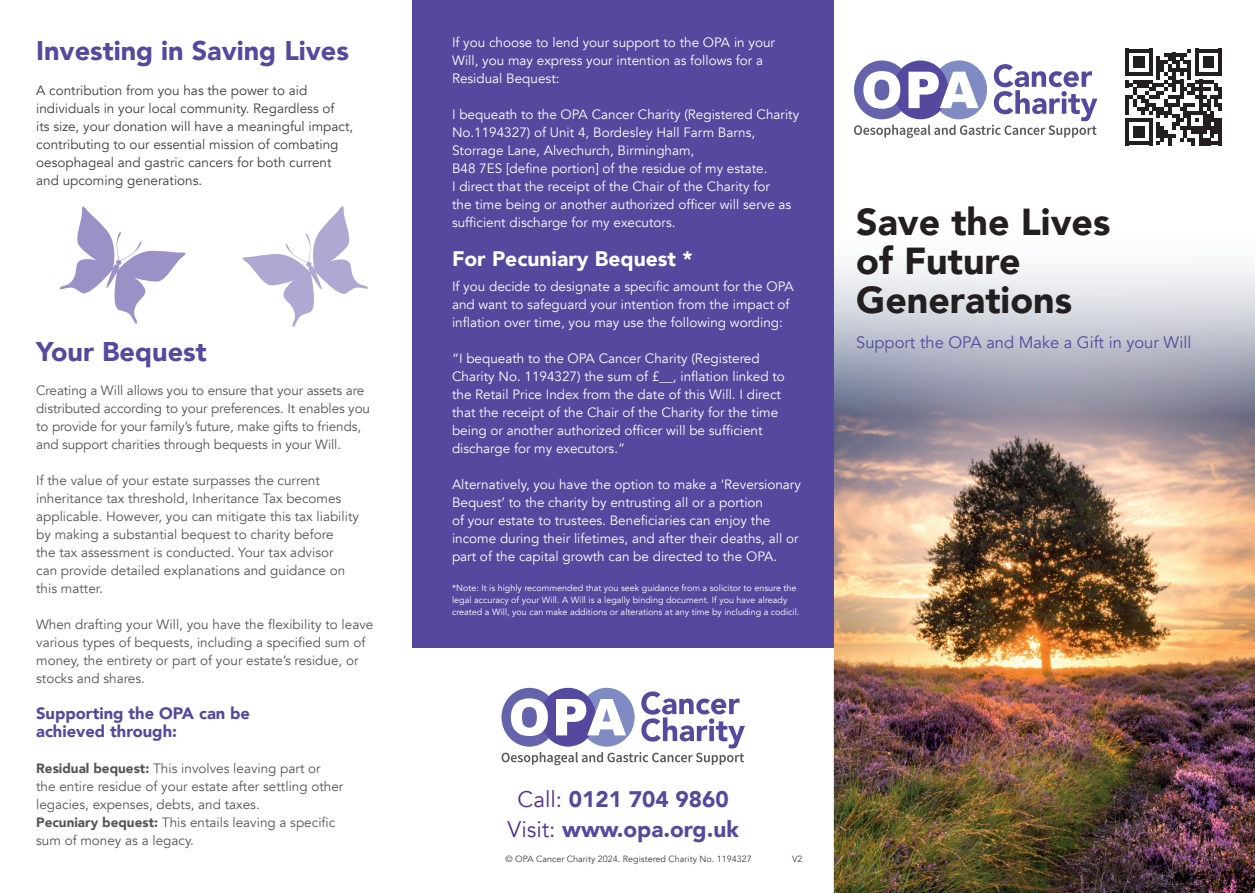
<style>
.page{position:relative;width:1255px;height:893px;background:#fff}
.page>*{position:absolute;margin:0;border:0;box-sizing:border-box;transform-origin:0 0}
.t1{font:900 37.5px/39px "Avenir";color:#231f20}
.t2{font:900 27px "Avenir";color:#54499e}
.t3{font:900 22.5px/30px "Avenir";color:#54499e;text-align:center}
.t4{font:900 21px "Avenir";color:#fff}
.t5{font:900 16.5px/18px "Avenir";color:#54499e}
.t6{font:16.5px "Avenir";color:#54499e}
.t7{font:13.5px/18px "Avenir";color:#fff}
.t8{font:13.5px/18px "Avenir";color:#545557}
.t9{font:13.5px/18px "Avenir";color:#3e3e3f}
.t10{font:9px/12px "Avenir";color:#fff}
.t11{font:9px "Avenir";color:#3e3e3f}
.s1{font-weight:900}
.s2{font-weight:400;color:#542e91}
</style>
<div class="page">
<img style="left:833px;top:224px;width:421px;height:669px">
<div style="left:412px;top:0;width:421px;height:648px;background:#54499e"></div>
<svg style="left:1125px;top:49px;width:97px;height:96px"></svg>
<svg style="left:242px;top:206px;width:126px;height:121px"></svg>
<svg style="left:59px;top:206px;width:127px;height:118px"></svg>
<svg style="left:501px;top:688px;width:244px;height:77px"></svg>
<svg style="left:854px;top:60px;width:243px;height:78px"></svg>
<h2 class="t2" style="left:36px;top:28px;width:314px">Investing in Saving Lives</h2>
<p class="t9" style="left:36px;top:81px;width:318px">A contribution from you has the power to aid individuals in your local community. Regardless of<br>its size, your donation will have a meaningful impact, contributing to our essential mission of combating oesophageal and gastric cancers for both current and upcoming generations.</p>
<h2 class="t2" style="left:36px;top:328px;width:172px">Your Bequest</h2>
<p class="t8" style="left:36px;top:382px;width:335px">Creating a Will allows you to ensure that your assets are distributed according to your preferences. It enables you to provide for your family’s future, make gifts to friends, and support charities through bequests in your Will.</p>
<p class="t8" style="left:36px;top:472px;width:324px">If the value of your estate surpasses the current inheritance tax threshold, Inheritance Tax becomes applicable. However, you can mitigate this tax liability by making a substantial bequest to charity before<br>the tax assessment is conducted. Your tax advisor<br>can provide detailed explanations and guidance on this matter.</p>
<p class="t8" style="left:36px;top:616px;width:339px">When drafting your Will, you have the flexibility to leave various types of bequests, including a specified sum of money, the entirety or part of your estate’s residue, or stocks and shares.</p>
<p class="t5" style="left:36px;top:704px;width:215px">Supporting the OPA can be achieved through:</p>
<p class="t8" style="left:36px;top:760px;width:309px"><span class="s1">Residual bequest:</span> This involves leaving part or the entire residue of your estate after settling other legacies, expenses, debts, and taxes.<br><span class="s1">Pecuniary bequest:</span> This entails leaving a specific sum of money as a legacy.</p>
<p class="t7" style="left:452px;top:33px;width:324px">If you choose to lend your support to the OPA in your<br>Will, you may express your intention as follows for a<br>Residual Bequest:</p>
<p class="t7" style="left:452px;top:105px;width:349px">I bequeath to the OPA Cancer Charity (Registered Charity No.1194327) of Unit 4, Bordesley Hall Farm Barns, Storrage Lane, Alvechurch, Birmingham,<br>B48 7ES [define portion] of the residue of my estate.<br>I direct that the receipt of the Chair of the Charity for<br>the time being or another authorized officer will serve as sufficient discharge for my executors.</p>
<h3 class="t4" style="left:452px;top:241px;width:242px">For Pecuniary Bequest *</h3>
<p class="t7" style="left:452px;top:278px;width:343px">If you decide to designate a specific amount for the OPA and want to safeguard your intention from the impact of inflation over time, you may use the following wording:</p>
<p class="t7" style="left:452px;top:350px;width:334px">“I bequeath to the OPA Cancer Charity (Registered Charity No. 1194327) the sum of £__, inflation linked to the Retail Price Index from the date of this Will. I direct that the receipt of the Chair of the Charity for the time being or another authorized officer will be sufficient discharge for my executors.”</p>
<p class="t7" style="left:452px;top:476px;width:350px">Alternatively, you have the option to make a ‘Reversionary Bequest’ to the charity by entrusting all or a portion<br>of your estate to trustees. Beneficiaries can enjoy the income during their lifetimes, and after their deaths, all or part of the capital growth can be directed to the OPA.</p>
<p class="t10" style="left:452px;top:582px;width:349px">*Note: It is highly recommended that you seek guidance from a solicitor to ensure the legal accuracy of your Will. A Will is a legally binding document. If you have already created a Will, you can make additions or alterations at any time by including a codicil.</p>
<h1 class="t1" style="left:856px;top:202px;width:256px">Save the Lives of Future<br>Generations</h1>
<p class="t6" style="left:856px;top:333px;width:336px">Support the OPA and Make a Gift in your Will</p>
<h3 class="t3" style="left:507px;top:783px;width:233px"><span class="s2">Call:</span> 0121 704 9860<br><span class="s2">Visit:</span> www.opa.org.uk</h3>
<p class="t11" style="left:505px;top:853px;width:248px">© OPA Cancer Charity 2024. Registered Charity No. 1194327</p>
<p class="t11" style="left:792px;top:853px;width:12px">V2</p>
</div>
